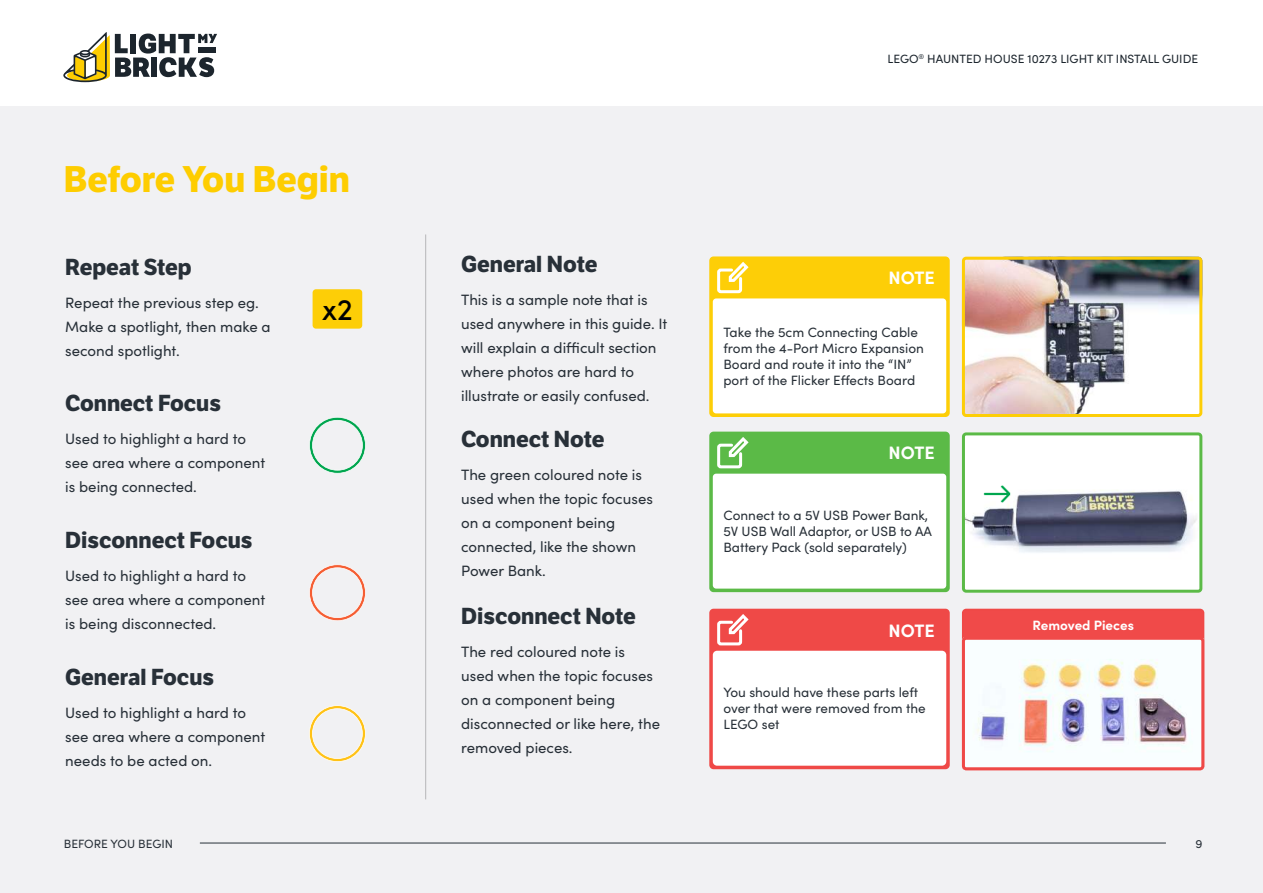
<style>
.page{position:relative;width:1263px;height:893px;background:#fff}
.page>*{position:absolute;margin:0;border:0;box-sizing:border-box;transform-origin:0 0}
.t1{font:700 36px "LFT Etica";color:#fecd00}
.t2{font:500 30px "Sofia Pro";color:#000101}
.t3{font:700 22.5px "LFT Etica";color:#283038}
.t4{font:700 18px "Sofia Pro";color:#fff}
.t5{font:15px/24px "Sofia Pro";color:#283038}
.t6{font:13.5px/16.2px "Sofia Pro";color:#283038}
.t7{font:700 13.5px "Sofia Pro";color:#fff}
.t8{font:12px "Sofia Pro";color:#1c252d}
.t9{font:12px "Sofia Pro";color:#283038}
</style>
<div class="page">
<svg style="left:63px;top:32px;width:154px;height:50px"></svg>
<div style="left:0;top:106px;width:1263px;height:787px;background:#f1f1f3"></div>
<hr style="left:200px;top:843px;width:966px;height:1px;background:#283038">
<hr style="left:425px;top:234px;width:1px;height:565px;background:#000">
<img style="left:966px;top:261px;width:232px;height:152px">
<div style="left:962px;top:257px;width:240px;height:160px;border:3px solid #fdce07;border-radius:3px"></div>
<img style="left:966px;top:436px;width:232px;height:153px">
<div style="left:962px;top:432px;width:240px;height:161px;border:3px solid #5bba47;border-radius:3px"></div>
<div style="left:709px;top:432px;width:241px;height:160px;background:#5bba47;border-radius:4px"></div>
<div style="left:713px;top:474px;width:233px;height:115px;background:#fff;border-radius:3px"></div>
<svg style="left:717px;top:437px;width:32px;height:32px"></svg>
<div style="left:709px;top:609px;width:241px;height:160px;background:#ef4947;border-radius:4px"></div>
<div style="left:713px;top:651px;width:233px;height:115px;background:#fff;border-radius:4px"></div>
<svg style="left:717px;top:614px;width:32px;height:32px"></svg>
<div style="left:709px;top:256px;width:241px;height:161px;background:#fdce07;border-radius:4px"></div>
<div style="left:713px;top:298px;width:233px;height:115px;background:#fff;border-radius:3px"></div>
<svg style="left:717px;top:261px;width:32px;height:33px"></svg>
<div style="left:313px;top:289px;width:49px;height:40px;background:#fdce07;border-radius:3px"></div>
<svg style="left:309px;top:564px;width:57px;height:57px"></svg>
<svg style="left:309px;top:417px;width:57px;height:57px"></svg>
<svg style="left:309px;top:705px;width:57px;height:57px"></svg>
<img style="left:962px;top:637px;width:242px;height:129px">
<div style="left:962px;top:637px;width:242px;height:133px;border:3px solid #ef4947;border-radius:3px"></div>
<div style="left:964px;top:611px;width:238px;height:27px;background:#f04a49"></div>
<svg style="left:983px;top:485px;width:28px;height:18px"></svg>
<h1 class="t1" style="left:64px;top:157px;width:288px">Before You Begin</h1>
<h3 class="t3" style="left:65px;top:253px;width:128px">Repeat Step</h3>
<p class="t5" style="left:65px;top:290px;width:207px">Repeat the previous step eg.<br>Make a spotlight, then make a second spotlight.</p>
<h3 class="t3" style="left:65px;top:389px;width:157px">Connect Focus</h3>
<p class="t5" style="left:65px;top:425px;width:201px">Used to highlight a hard to see area where a component is being connected.</p>
<h3 class="t3" style="left:65px;top:526px;width:189px">Disconnect Focus</h3>
<p class="t5" style="left:65px;top:562px;width:201px">Used to highlight a hard to see area where a component is being disconnected.</p>
<h3 class="t3" style="left:65px;top:663px;width:150px">General Focus</h3>
<p class="t5" style="left:65px;top:699px;width:201px">Used to highlight a hard to see area where a component needs to be acted on.</p>
<h2 class="t2" style="left:322px;top:287px;width:32px">x2</h2>
<p class="t8" style="left:887px;top:50px;width:312px">LEGO<sup>®</sup> HAUNTED HOUSE 10273 LIGHT KIT INSTALL GUIDE</p>
<h3 class="t3" style="left:461px;top:250px;width:138px">General Note</h3>
<p class="t5" style="left:461px;top:287px;width:208px">This is a sample note that is used anywhere in this guide. It will explain a difficult section where photos are hard to illustrate or easily confused.</p>
<h3 class="t3" style="left:461px;top:425px;width:145px">Connect Note</h3>
<p class="t5" style="left:461px;top:462px;width:193px">The green coloured note is used when the topic focuses on a component being connected, like the shown<br>Power Bank.</p>
<h3 class="t3" style="left:461px;top:602px;width:176px">Disconnect Note</h3>
<p class="t5" style="left:461px;top:638px;width:200px">The red coloured note is used when the topic focuses on a component being disconnected or like here, the removed pieces.</p>
<p class="t4" style="left:888px;top:264px;width:48px">NOTE</p>
<p class="t6" style="left:723px;top:323px;width:202px">Take the 5cm Connecting Cable from the 4-Port Micro Expansion<br>Board and route it into the “IN” port of the Flicker Effects Board</p>
<p class="t4" style="left:888px;top:439px;width:48px">NOTE</p>
<p class="t6" style="left:723px;top:506px;width:210px">Connect to a 5V USB Power Bank,<br>5V USB Wall Adaptor, or USB to AA<br>Battery Pack (sold separately)</p>
<p class="t4" style="left:888px;top:616px;width:48px">NOTE</p>
<p class="t6" style="left:723px;top:683px;width:204px">You should have these parts left over that were removed from the<br>LEGO set</p>
<p class="t7" style="left:1032px;top:615px;width:103px">Removed Pieces</p>
<p class="t9" style="left:64px;top:835px;width:111px">BEFORE YOU BEGIN</p>
<p class="t9" style="left:1195px;top:835px;width:9px">9</p>
</div>
